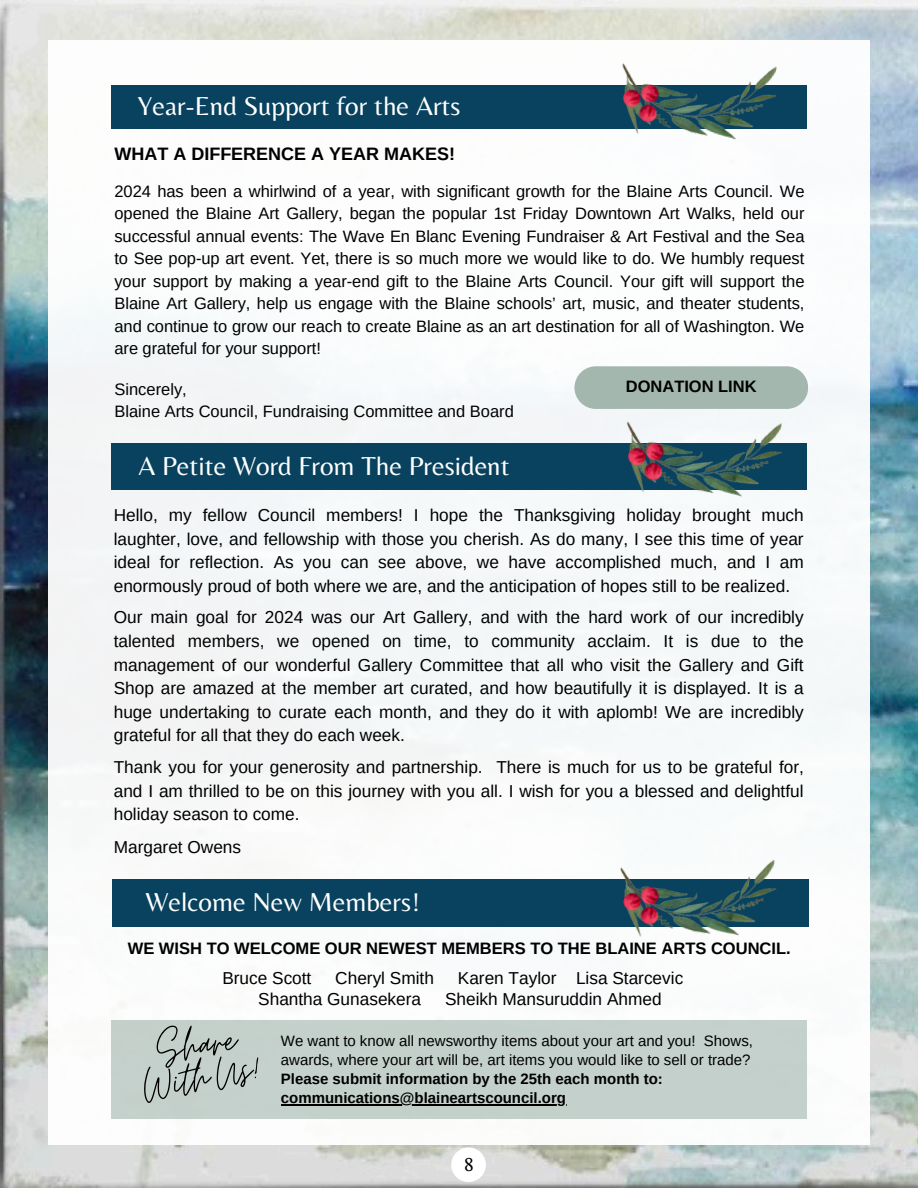
<style>
.page{position:relative;width:918px;height:1188px;background:#fff}
.page>*{position:absolute;margin:0;border:0;box-sizing:border-box;transform-origin:0 0}
.t1{font:50.85px "Moon Time";color:#000}
.t2{font:27px "Belleza";color:#fff}
.t3{font:19.5px "Belleza";color:#000}
.t4{font:700 18px "Arimo";color:#000}
.t5{font:17.25px/23.7px "Arimo";color:#000;text-align:justify}
.t6{font:16.5px/22.5px "Arimo";color:#000;text-align:justify}
.t7{font:700 16.5px "Arimo";color:#000}
.t8{font:15px/19.2px "Arimo";color:#000}
.t9{font:700 15px "Arimo";color:#000}
</style>
<div class="page">
<img style="left:0;top:0;width:918px;height:1188px">
<div style="left:48px;top:40px;width:822px;height:1104px;background:#fff"></div>
<div style="left:111px;top:85px;width:696px;height:43px;background:#09425e"></div>
<div style="left:111px;top:443px;width:696px;height:47px;background:#09425e"></div>
<div style="left:112px;top:879px;width:696px;height:48px;background:#09425e"></div>
<div style="left:111px;top:1020px;width:696px;height:99px;background:#c4d0cb"></div>
<img style="left:590px;top:20px;width:200px;height:120px">
<img style="left:595px;top:408px;width:200px;height:98px">
<img style="left:620px;top:850px;width:157px;height:87px">
<hr style="left:281px;top:1104px;width:285px;height:1px;background:#000">
<div style="left:574px;top:366px;width:234px;height:43px;background:#a4b7af;border-radius:21px"></div>
<div style="left:451px;top:1147px;width:35px;height:35px;background:#fff;border-radius:50%"></div>
<p class="t2" style="left:137px;top:90px;width:325px">Year-End Support for the Arts</p>
<p class="t4" style="left:114px;top:143px;width:342px">WHAT A DIFFERENCE A YEAR MAKES!</p>
<h2 class="t6" style="left:114px;top:180px;width:692px">2024 has been a whirlwind of a year, with significant growth for the Blaine Arts Council. We opened the Blaine Art Gallery, began the popular 1st Friday Downtown Art Walks, held our successful annual events: The Wave En Blanc Evening Fundraiser &amp; Art Festival and the Sea to See pop-up art event. Yet, there is so much more we would like to do. We humbly request your support by making a year-end gift to the Blaine Arts Council. Your gift will support the Blaine Art Gallery, help us engage with the Blaine schools’ art, music, and theater students, and continue to grow our reach to create Blaine as an art destination for all of Washington. We are grateful for your support!</h2>
<h3 class="t6" style="left:114px;top:378px;width:401px">Sincerely,<br>Blaine Arts Council, Fundraising Committee and Board</h3>
<h4 class="t7" style="left:626px;top:377px;width:132px">DONATION LINK</h4>
<h2 class="t2" style="left:139px;top:450px;width:373px">A Petite Word From The President</h2>
<h3 class="t5" style="left:114px;top:503px;width:692px">Hello, my fellow Council members! I hope the Thanksgiving holiday brought much laughter, love, and fellowship with those you cherish. As do many, I see this time of year ideal for reflection. As you can see above, we have accomplished much, and I am enormously proud of both where we are, and the anticipation of hopes still to be realized.</h3>
<p class="t5" style="left:114px;top:606px;width:692px">Our main goal for 2024 was our Art Gallery, and with the hard work of our incredibly talented members, we opened on time, to community acclaim. It is due to the management of our wonderful Gallery Committee that all who visit the Gallery and Gift Shop are amazed at the member art curated, and how beautifully it is displayed. It is a huge undertaking to curate each month, and they do it with aplomb! We are incredibly grateful for all that they do each week.</p>
<h2 class="t5" style="left:114px;top:755px;width:692px">Thank you for your generosity and partnership. There is much for us to be grateful for, and I am thrilled to be on this journey with you all. I wish for you a blessed and delightful holiday season to come.</h2>
<h4 class="t5" style="left:114px;top:835px;width:129px">Margaret Owens</h4>
<h4 class="t2" style="left:145px;top:886px;width:276px">Welcome New Members!</h4>
<h3 class="t7" style="left:128px;top:940px;width:664px">WE WISH TO WELCOME OUR NEWEST MEMBERS TO THE BLAINE ARTS COUNCIL.</h3>
<h4 class="t5" style="left:222px;top:966px;width:91px">Bruce Scott</h4>
<h4 class="t5" style="left:335px;top:966px;width:100px">Cheryl Smith</h4>
<h4 class="t5" style="left:458px;top:966px;width:227px">Karen Taylor Lisa Starcevic</h4>
<h4 class="t5" style="left:258px;top:988px;width:164px">Shantha Gunasekera</h4>
<h4 class="t5" style="left:445px;top:988px;width:218px">Sheikh Mansuruddin Ahmed</h4>
<h1 class="t1" style="left:152px;top:1021px;width:81px;rotate:-9deg">Share</h1>
<h1 class="t1" style="left:138px;top:1056px;width:122px;rotate:-9deg">With Us!</h1>
<h4 class="t8" style="left:281px;top:1031px;width:474px">We want to know all newsworthy items about your art and you! Shows, awards, where your art will be, art items you would like to sell or trade?</h4>
<h4 class="t9" style="left:281px;top:1070px;width:384px">Please submit information by the 25th each month to:</h4>
<h4 class="t9" style="left:281px;top:1090px;width:287px">communications@blaineartscouncil.org</h4>
<h1 class="t3" style="left:464px;top:1153px;width:11px">8</h1>
</div>
